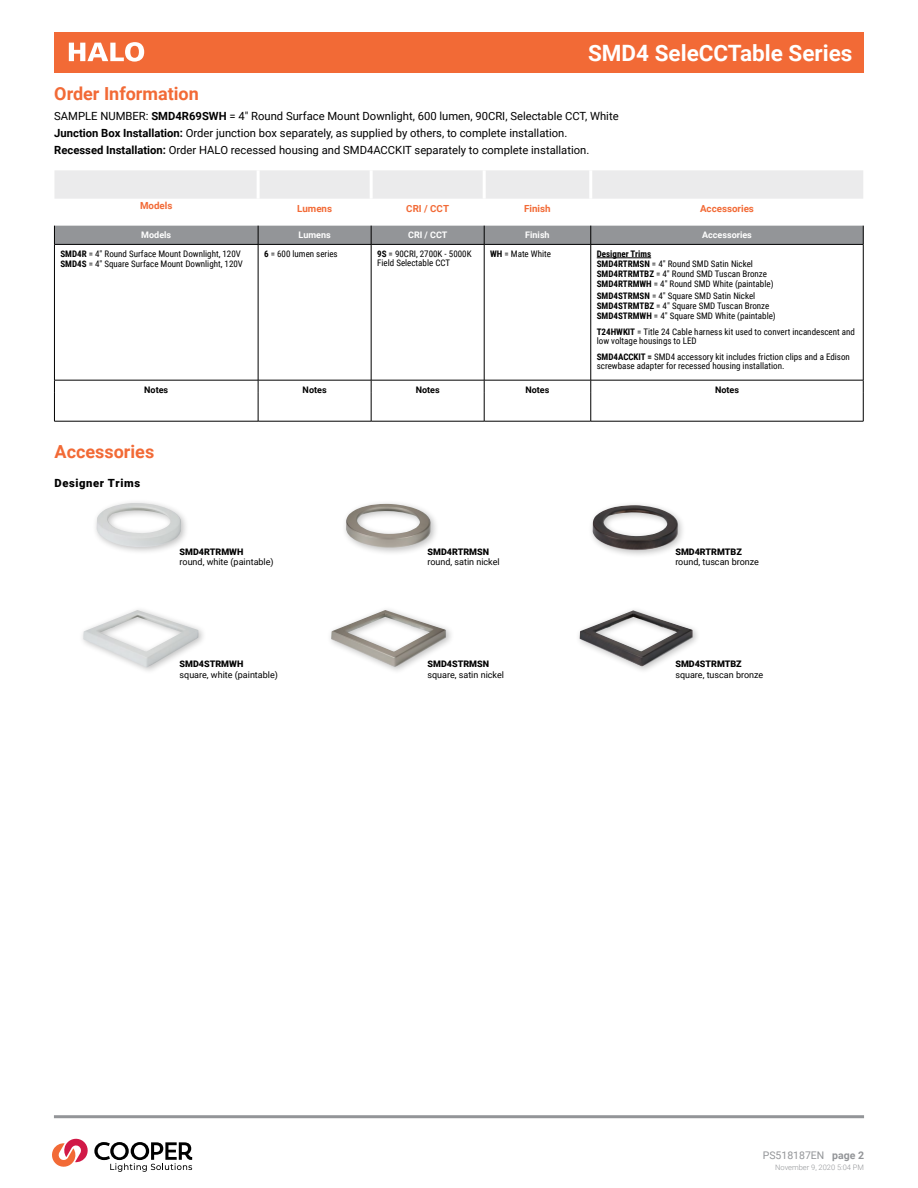
<style>
.page{position:relative;width:918px;height:1188px;background:#fff}
.page>*{position:absolute;margin:0;border:0;box-sizing:border-box;transform-origin:0 0}
.t1{font:700 22.5px "Roboto";color:#fff}
.t2{font:700 18px "Roboto";color:#f26a36}
.t3{font:11.25px/16.8px "Roboto";color:#000}
.t4{font:900 11.25px "Roboto";letter-spacing:.05em;color:#000}
.t5{font:10.5px "Roboto";color:#939598}
.t6{font:700 9.75px "Roboto";color:#f26a36}
.t7{font:9px/10.1px "Roboto Condensed";color:#000}
.t8{font:9px "Roboto";color:#000}
.t9{font:900 9px "Roboto";color:#000}
.t10{font:700 9px "Roboto";color:#fff}
.t11{font:700 9px "Roboto";color:#000}
.t12{font:300 7.5px "Roboto";color:#939598}
.s1{font-weight:700}
.s2{font-family:"Roboto"}
</style>
<div class="page">
<div style="left:54px;top:32px;width:810px;height:41px;background:#f26a36"></div>
<hr style="left:54px;top:1115px;width:810px;height:3px;background:#939598">
<div style="left:54px;top:170px;width:809px;height:29px;background:#ebebec"></div>
<hr style="left:54px;top:245px;width:1px;height:135px;background:#000">
<hr style="left:258px;top:245px;width:1px;height:135px;background:#000">
<hr style="left:371px;top:245px;width:1px;height:135px;background:#000">
<hr style="left:484px;top:245px;width:1px;height:135px;background:#000">
<hr style="left:591px;top:245px;width:1px;height:135px;background:#000">
<hr style="left:863px;top:245px;width:1px;height:135px;background:#000">
<hr style="left:54px;top:380px;width:204px;height:1px;background:#000">
<hr style="left:258px;top:380px;width:113px;height:1px;background:#000">
<hr style="left:371px;top:380px;width:113px;height:1px;background:#000">
<hr style="left:484px;top:380px;width:107px;height:1px;background:#000">
<hr style="left:591px;top:380px;width:272px;height:1px;background:#000">
<svg style="left:54px;top:380px;width:1px;height:41px"></svg>
<svg style="left:258px;top:380px;width:1px;height:41px"></svg>
<svg style="left:371px;top:380px;width:1px;height:41px"></svg>
<svg style="left:484px;top:380px;width:1px;height:41px"></svg>
<svg style="left:591px;top:380px;width:1px;height:41px"></svg>
<svg style="left:863px;top:380px;width:1px;height:41px"></svg>
<hr style="left:54px;top:421px;width:204px;height:1px;background:#000">
<hr style="left:258px;top:421px;width:113px;height:1px;background:#000">
<hr style="left:371px;top:421px;width:113px;height:1px;background:#000">
<hr style="left:484px;top:421px;width:107px;height:1px;background:#000">
<hr style="left:591px;top:421px;width:272px;height:1px;background:#000">
<div style="left:54px;top:226px;width:810px;height:18px;background:#939598"></div>
<hr style="left:54px;top:244px;width:204px;height:1px;background:#000">
<hr style="left:258px;top:244px;width:113px;height:1px;background:#000">
<hr style="left:371px;top:244px;width:113px;height:1px;background:#000">
<hr style="left:484px;top:244px;width:107px;height:1px;background:#000">
<hr style="left:591px;top:244px;width:272px;height:1px;background:#000">
<hr style="left:257px;top:170px;width:3px;height:29px;background:#fff">
<hr style="left:589px;top:170px;width:3px;height:29px;background:#fff">
<hr style="left:370px;top:170px;width:3px;height:29px;background:#fff">
<hr style="left:483px;top:170px;width:3px;height:29px;background:#fff">
<hr style="left:597px;top:258px;width:54px;height:1px;background:#000">
<img style="left:83px;top:610px;width:115px;height:58px">
<div style="left:92px;top:499px;width:97px;height:56px;background:#000;opacity:.25"></div>
<img style="left:97px;top:503px;width:84px;height:45px">
<img style="left:331px;top:610px;width:115px;height:58px">
<div style="left:342px;top:499px;width:97px;height:57px;background:#000;opacity:.25"></div>
<img style="left:346px;top:504px;width:85px;height:44px">
<img style="left:580px;top:610px;width:113px;height:57px">
<div style="left:588px;top:501px;width:99px;height:58px;background:#000;opacity:.25"></div>
<img style="left:593px;top:505px;width:85px;height:46px">
<svg style="left:52px;top:1138px;width:140px;height:34px"></svg>
<svg style="left:69px;top:42px;width:75px;height:20px"></svg>
<h1 class="t1" style="left:588px;top:38px;width:266px">SMD4 SeleCCTable Series</h1>
<h2 class="t2" style="left:54px;top:81px;width:146px">Order Information</h2>
<p class="t3" style="left:54px;top:107px;width:566px">SAMPLE NUMBER: <span class="s1">SMD4R69SWH</span> = 4" Round Surface Mount Downlight, 600 lumen, 90CRI, Selectable CCT, White<br><span class="s1">Junction Box Installation:</span> Order junction box separately, as supplied by others, to complete installation.<br><span class="s1">Recessed Installation:</span> Order HALO recessed housing and SMD4ACCKIT separately to complete installation.</p>
<p class="t6" style="left:140px;top:199px;width:34px">Models</p>
<p class="t6" style="left:297px;top:202px;width:36px">Lumens</p>
<p class="t6" style="left:406px;top:202px;width:44px">CRI / CCT</p>
<p class="t6" style="left:524px;top:202px;width:28px">Finish</p>
<p class="t6" style="left:700px;top:202px;width:55px">Accessories</p>
<p class="t10" style="left:141px;top:229px;width:31px">Models</p>
<p class="t10" style="left:299px;top:229px;width:34px">Lumens</p>
<p class="t10" style="left:408px;top:229px;width:41px">CRI / CCT</p>
<p class="t10" style="left:525px;top:229px;width:26px">Finish</p>
<p class="t10" style="left:702px;top:229px;width:51px">Accessories</p>
<p class="t7" style="left:60px;top:249px;width:184px"><span class="s1">SMD4R</span> = 4<span class="s2">"</span> Round Surface Mount Downlight, 120V<br><span class="s1">SMD4S</span> = 4<span class="s2">"</span> Square Surface Mount Downlight, 120V</p>
<p class="t7" style="left:264px;top:249px;width:75px"><span class="s1">6</span> = 600 lumen series</p>
<p class="t7" style="left:377px;top:249px;width:96px;line-height:9px"><span class="s1">9S</span> = 90CRI, 2700K - 5000K<br>Field Selectable CCT</p>
<p class="t7" style="left:490px;top:249px;width:62px"><span class="s1">WH</span> = Mate White</p>
<p class="t7" style="left:597px;top:249px;width:178px"><span class="s1">Designer Trims<br>SMD4RTRMSN</span> = 4<span class="s2">"</span> Round SMD Satin Nickel <span class="s1">SMD4RTRMTBZ</span> = 4<span class="s2">"</span> Round SMD Tuscan Bronze <span class="s1">SMD4RTRMWH</span> = 4<span class="s2">"</span> Round SMD White (paintable)</p>
<p class="t7" style="left:597px;top:291px;width:181px"><span class="s1">SMD4STRMSN</span> = 4<span class="s2">"</span> Square SMD Satin Nickel<br><span class="s1">SMD4STRMTBZ</span> = 4<span class="s2">"</span> Square SMD Tuscan Bronze<br><span class="s1">SMD4STRMWH</span> = 4<span class="s2">"</span> Square SMD White (paintable)</p>
<p class="t7" style="left:597px;top:327px;width:260px;line-height:9px"><span class="s1">T24HWKIT</span> = Title 24 Cable harness kit used to convert incandescent and low voltage housings to LED</p>
<p class="t7" style="left:597px;top:352px;width:255px;line-height:9px"><span class="s1">SMD4ACCKIT =</span> SMD4 accessory kit includes friction clips and a Edison screwbase adapter for recessed housing installation.</p>
<p class="t11" style="left:144px;top:383px;width:25px">Notes</p>
<p class="t11" style="left:303px;top:383px;width:25px">Notes</p>
<p class="t11" style="left:416px;top:383px;width:25px">Notes</p>
<p class="t11" style="left:525px;top:383px;width:25px">Notes</p>
<p class="t11" style="left:715px;top:383px;width:25px">Notes</p>
<h2 class="t2" style="left:55px;top:439px;width:101px">Accessories</h2>
<p class="t4" style="left:55px;top:475px;width:87px">Designer Trims</p>
<p class="t9" style="left:180px;top:545px;width:65px">SMD4RTRMWH</p>
<p class="t8" style="left:180px;top:556px;width:96px">round, white (paintable)</p>
<p class="t9" style="left:180px;top:658px;width:65px">SMD4STRMWH</p>
<p class="t8" style="left:180px;top:668px;width:100px">square, white (paintable)</p>
<p class="t9" style="left:427px;top:545px;width:63px">SMD4RTRMSN</p>
<p class="t8" style="left:427px;top:556px;width:74px">round, satin nickel</p>
<p class="t9" style="left:427px;top:658px;width:63px">SMD4STRMSN</p>
<p class="t8" style="left:427px;top:668px;width:78px">square, satin nickel</p>
<p class="t9" style="left:675px;top:545px;width:68px">SMD4RTRMTBZ</p>
<p class="t8" style="left:675px;top:556px;width:85px">round, tuscan bronze</p>
<p class="t9" style="left:675px;top:658px;width:68px">SMD4STRMTBZ</p>
<p class="t8" style="left:675px;top:668px;width:89px">square, tuscan bronze</p>
<p class="t5" style="left:763px;top:1148px;width:103px">PS518187EN <span class="s1">page 2</span></p>
<p class="t12" style="left:775px;top:1162px;width:90px">November 9, 2020 5:04 PM</p>
</div>
